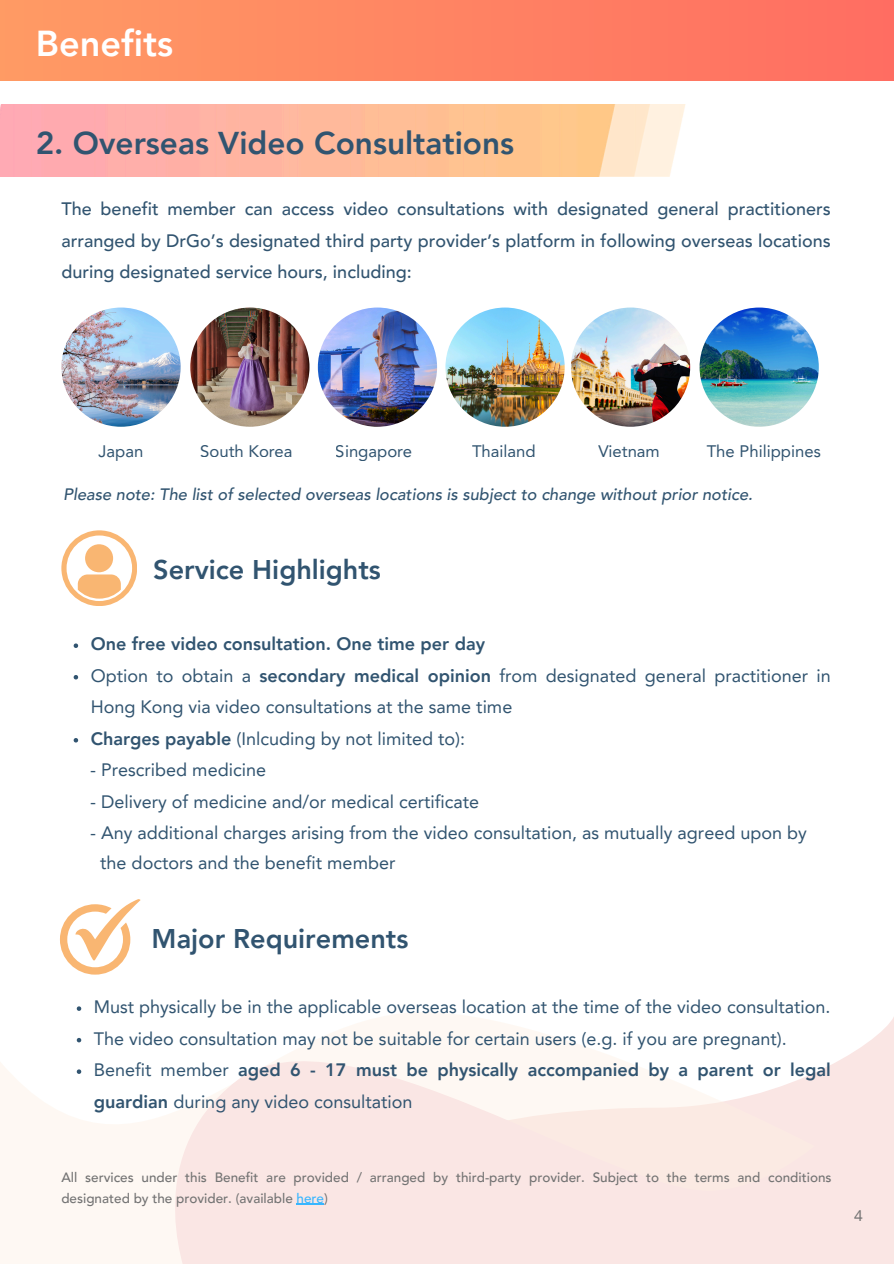
<style>
.page{position:relative;width:894px;height:1264px;background:#fff}
.page>*{position:absolute;margin:0;border:0;box-sizing:border-box;transform-origin:0 0}
.t1{font:800 36px "Avenir LT Pro";color:#fff}
.t2{font:800 31.5px "Avenir LT Pro";color:#315470}
.t3{font:800 27px "Avenir LT Pro";color:#315470}
.t4{font:18px/31.5px "Avenir LT Pro";color:#315470}
.t5{font:500 18px/31.5px "Avenir LT Pro";color:#315470;text-align:justify}
.t6{font:16.65px "Avenir LT Pro";color:#315470}
.t7{font:italic 500 16.5px "Avenir LT Pro";color:#315470}
.t8{font:15px "Noto Sans";color:#737373}
.t9{font:500 13.5px/20.2px "Avenir LT Pro";color:#737373}
.s1{font-weight:800}
.s2{color:#38b6ff}
</style>
<div class="page">
<svg style="left:0;top:1039px;width:134px;height:224px;fill:#fef8f3"></svg>
<svg style="left:134px;top:1012px;width:759px;height:251px;fill:#fae6e4"></svg>
<svg style="left:77px;top:1006px;width:4px;height:4px"></svg>
<svg style="left:77px;top:1038px;width:4px;height:4px"></svg>
<svg style="left:77px;top:1069px;width:4px;height:4px"></svg>
<img style="left:0;top:105px;width:685px;height:71px">
<svg style="left:74px;top:643px;width:4px;height:5px"></svg>
<svg style="left:74px;top:675px;width:4px;height:4px"></svg>
<svg style="left:74px;top:738px;width:4px;height:4px"></svg>
<svg style="left:296px;top:1203px;width:28px;height:1px"></svg>
<img style="left:61px;top:307px;width:119px;height:120px">
<img style="left:190px;top:307px;width:119px;height:120px">
<img style="left:318px;top:307px;width:119px;height:120px">
<img style="left:699px;top:307px;width:119px;height:120px">
<img style="left:445px;top:307px;width:119px;height:120px">
<img style="left:571px;top:307px;width:119px;height:120px">
<svg style="left:60px;top:899px;width:80px;height:75px"></svg>
<svg style="left:61px;top:530px;width:76px;height:75px"></svg>
<div style="left:0;top:0;width:893px;height:81px;background:linear-gradient(to right,#ff9b64,#ff6d62)"></div>
<h1 class="t1" style="left:36px;top:28px;width:139px">Benefits</h1>
<h2 class="t2" style="left:36px;top:130px;width:480px">2. Overseas Video Consultations</h2>
<p class="t5" style="left:61px;top:195px;width:770px">The benefit member can access video consultations with designated general practitioners arranged by DrGo’s designated third party provider’s platform in following overseas locations during designated service hours, including:</p>
<p class="t6" style="left:98px;top:444px;width:46px">Japan</p>
<p class="t6" style="left:200px;top:444px;width:94px">South Korea</p>
<p class="t6" style="left:335px;top:444px;width:78px">Singapore</p>
<p class="t6" style="left:472px;top:444px;width:65px">Thailand</p>
<p class="t6" style="left:598px;top:444px;width:63px">Vietnam</p>
<p class="t6" style="left:706px;top:444px;width:116px">The Philippines</p>
<p class="t7" style="left:63px;top:487px;width:691px">Please note: The list of selected overseas locations is subject to change without prior notice.</p>
<h3 class="t3" style="left:153px;top:559px;width:229px">Service Highlights</h3>
<p class="t4" style="left:91px;top:630px;width:741px"><span class="s1">One free video consultation. One time per day<br></span>Option to obtain a <span class="s1">secondary medical opinion</span> from designated general practitioner in Hong Kong via video consultations at the same time<br><span class="s1">Charges payable</span> (Inlcuding by not limited to):</p>
<p class="t4" style="left:90px;top:756px;width:177px">- Prescribed medicine</p>
<p class="t4" style="left:90px;top:787px;width:390px">- Delivery of medicine and/or medical certificate</p>
<p class="t4" style="left:100px;top:819px;width:707px;line-height:30px;text-indent:-10px">- Any additional charges arising from the video consultation, as mutually agreed upon by the doctors and the benefit member</p>
<h3 class="t3" style="left:152px;top:928px;width:258px">Major Requirements</h3>
<p class="t4" style="left:94px;top:992px;width:738px">Must physically be in the applicable overseas location at the time of the video consultation.<br>The video consultation may not be suitable for certain users (e.g. if you are pregnant).<br>Benefit member <span class="s1">aged 6 - 17 must be physically accompanied by a parent or legal guardian</span> during any video consultation</p>
<p class="t9" style="left:61px;top:1168px;width:771px">All services under this Benefit are provided / arranged by third-party provider. Subject to the terms and conditions designated by the provider. (available <span class="s2">here</span>)</p>
<p class="t8" style="left:853px;top:1204px;width:10px">4</p>
</div>
